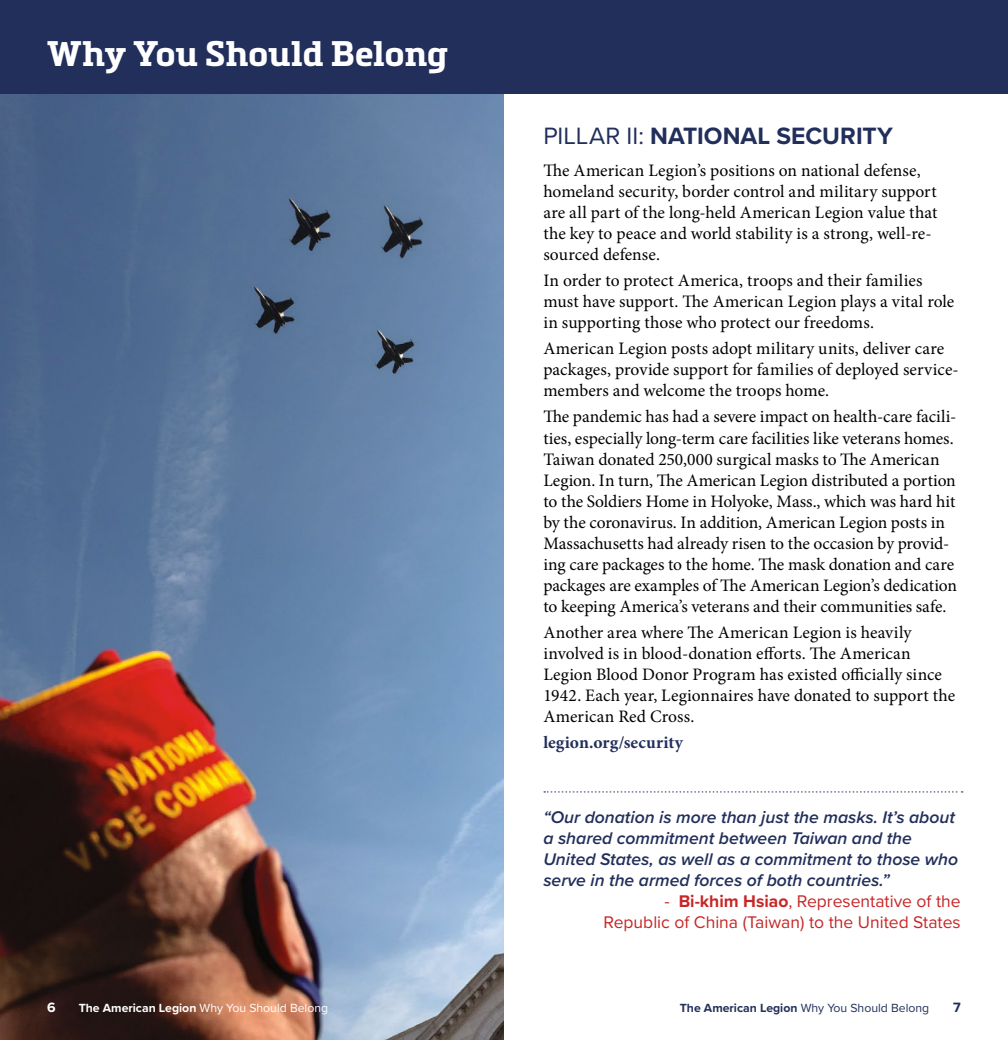
<style>
.page{position:relative;width:1008px;height:1040px;background:#fff}
.page>*{position:absolute;margin:0;border:0;box-sizing:border-box;transform-origin:0 0}
.t1{font:700 35px "Metronic Slab Pro";letter-spacing:.005em;color:#fff}
.Heading{font:700 24.5px "Proxima Nova";color:#222f5b}
.Text{font:17.5px/21px "Minion Pro";color:#000}
.Pull_Quote{font:italic 600 17.5px/21px "Proxima Nova";color:#222f5b}
.Quote_Attribution{font:17.5px/21px "Proxima Nova";color:#c72627;text-align:right}
.Text-2{font:700 17.5px "Minion Pro";letter-spacing:.005em;color:#222f5b}
.t2{font:700 14px "Proxima Nova";color:#fff}
.t3{font:700 14px "Proxima Nova";color:#222f5b}
.t4{font:12.25px "Proxima Nova";color:#fff}
.t5{font:12.25px "Proxima Nova";color:#222f5b}
.s1{font-weight:400}
.s2{font-weight:700}
</style>
<div class="page">
<img style="left:0;top:93px;width:504px;height:947px">
<svg style="left:544px;top:791px;width:419px;height:1px"></svg>
<div style="left:504px;top:0;width:504px;height:93px;background:#222f5b"></div>
<div style="left:0;top:0;width:504px;height:93px;background:#222f5b"></div>
<h1 class="t1" style="left:47px;top:31px;width:402px">Why You Should Belong</h1>
<p class="Heading" style="left:543px;top:118px;width:351px"><span class="s1">PILLAR II:</span> NATIONAL SECURITY</p>
<p class="Text" style="left:543px;top:160px;width:396px">The American Legion’s positions on national defense, homeland security, border control and military support are all part of the long-held American Legion value that the key to peace and world stability is a strong, well-re&shy;sourced defense.</p>
<p class="Text" style="left:543px;top:270px;width:413px">In order to protect America, troops and their families must have support. The American Legion plays a vital role in supporting those who protect our freedoms.</p>
<p class="Text" style="left:543px;top:338px;width:417px">American Legion posts adopt military units, deliver care packages, provide support for families of deployed service&shy;members and welcome the troops home.</p>
<p class="Text" style="left:543px;top:406px;width:415px">The pandemic has had a severe impact on health-care facili&shy;ties, especially long-term care facilities like veterans homes.<br>Taiwan donated 250,000 surgical masks to The American Legion. In turn, The American Legion distributed a portion to the Soldiers Home in Holyoke, Mass., which was hard hit by the coronavirus. In addition, American Legion posts in Massachusetts had already risen to the occasion by provid&shy;ing care packages to the home. The mask donation and care packages are examples of The American Legion’s dedication to keeping America’s veterans and their communities safe.</p>
<p class="Text" style="left:543px;top:621px;width:413px">Another area where The American Legion is heavily involved is in blood-donation efforts. The American Legion Blood Donor Program has existed officially since 1942. Each year, Legionnaires have donated to support the American Red Cross.</p>
<p class="Text-2" style="left:543px;top:729px;width:141px">legion.org/security</p>
<p class="Pull_Quote" style="left:543px;top:806px;width:416px">“Our donation is more than just the masks. It’s about a shared commitment between Taiwan and the United States, as well as a commitment to those who serve in the armed forces of both countries.”</p>
<p class="Quote_Attribution" style="left:604px;top:890px;width:359px">- <span class="s2">Bi-khim Hsiao</span>, Representative of the<br>Republic of China (Taiwan) to the United States</p>
<p class="t2" style="left:47px;top:996px;width:10px">6</p>
<p class="t4" style="left:79px;top:998px;width:251px"><span class="s2">The American Legion</span> Why You Should Belong</p>
<p class="t5" style="left:680px;top:998px;width:251px"><span class="s2">The American Legion</span> Why You Should Belong</p>
<p class="t3" style="left:953px;top:996px;width:9px">7</p>
</div>
